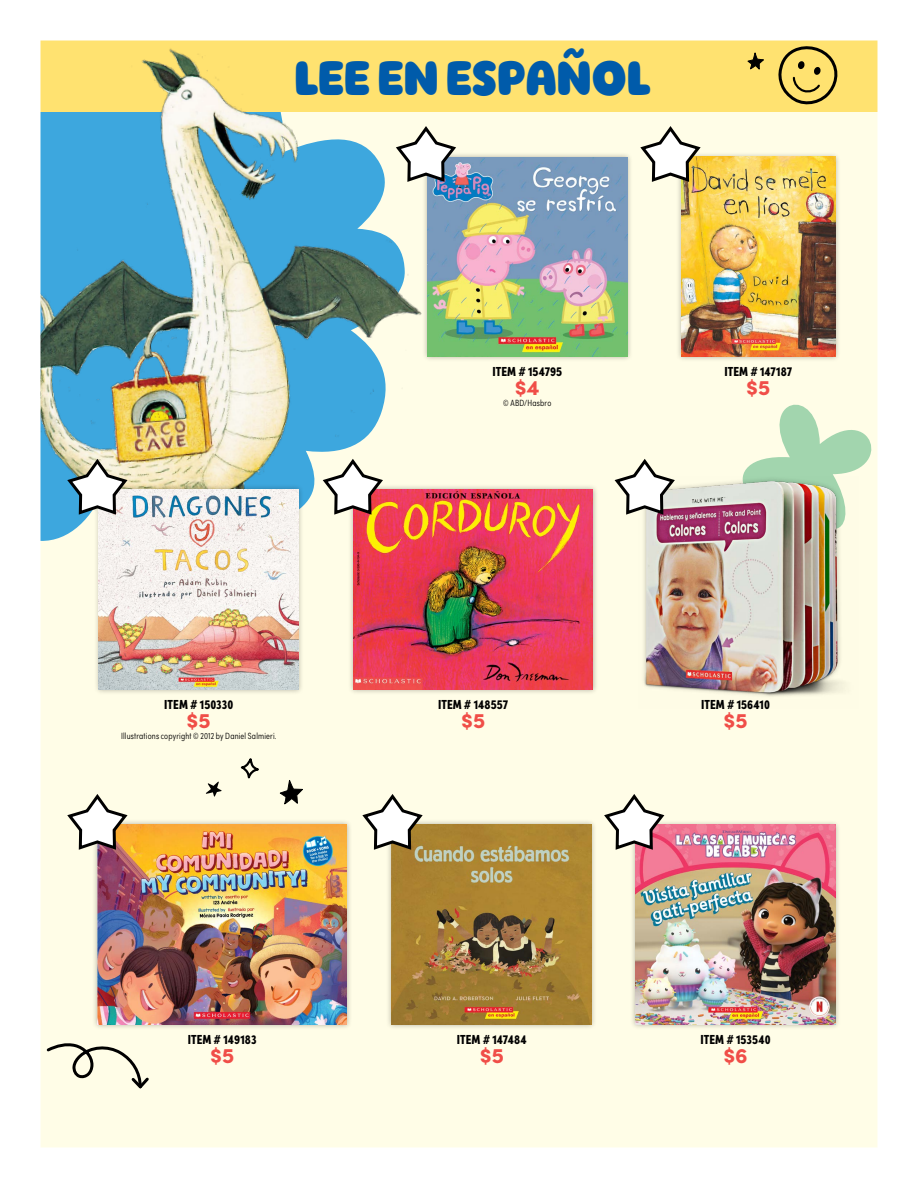
<style>
.page{position:relative;width:918px;height:1188px;background:#fff}
.page>*{position:absolute;margin:0;border:0;box-sizing:border-box;transform-origin:0 0}
.t1{font:700 46.5px "Rabie";color:#005baa}
.t2{font:900 21px "Sofia Pro";color:#f04e48}
.t3{font:900 13.2px "Sofia Pro Condensed";letter-spacing:.005em;color:#000}
.t4{font:300 9px "Sofia Pro Condensed";letter-spacing:.02em;color:#000}
</style>
<div class="page">
<img style="left:40px;top:40px;width:838px;height:1108px">
<h1 class="t1" style="left:294px;top:51px;width:358px">LEE EN ESPAÑOL</h1>
<p class="t3" style="left:492px;top:361px;width:71px">ITEM # 154795</p>
<h2 class="t2" style="left:515px;top:372px;width:26px">$4</h2>
<p class="t4" style="left:503px;top:396px;width:50px">© ABD/Hasbro</p>
<p class="t3" style="left:724px;top:361px;width:69px">ITEM # 147187</p>
<h2 class="t2" style="left:746px;top:372px;width:26px">$5</h2>
<p class="t3" style="left:164px;top:694px;width:71px">ITEM # 150330</p>
<h2 class="t2" style="left:187px;top:704px;width:26px">$5</h2>
<p class="t4" style="left:121px;top:729px;width:157px">Illustrations copyright © 2012 by Daniel Salmieri.</p>
<p class="t3" style="left:438px;top:694px;width:72px">ITEM # 148557</p>
<h2 class="t2" style="left:461px;top:704px;width:26px">$5</h2>
<p class="t3" style="left:701px;top:694px;width:70px">ITEM # 156410</p>
<h2 class="t2" style="left:724px;top:704px;width:26px">$5</h2>
<p class="t3" style="left:188px;top:1029px;width:70px">ITEM # 149183</p>
<h2 class="t2" style="left:210px;top:1039px;width:26px">$5</h2>
<p class="t3" style="left:457px;top:1029px;width:72px">ITEM # 147484</p>
<h2 class="t2" style="left:480px;top:1039px;width:26px">$5</h2>
<p class="t3" style="left:700px;top:1029px;width:72px">ITEM # 153540</p>
<h2 class="t2" style="left:723px;top:1039px;width:26px">$6</h2>
</div>
